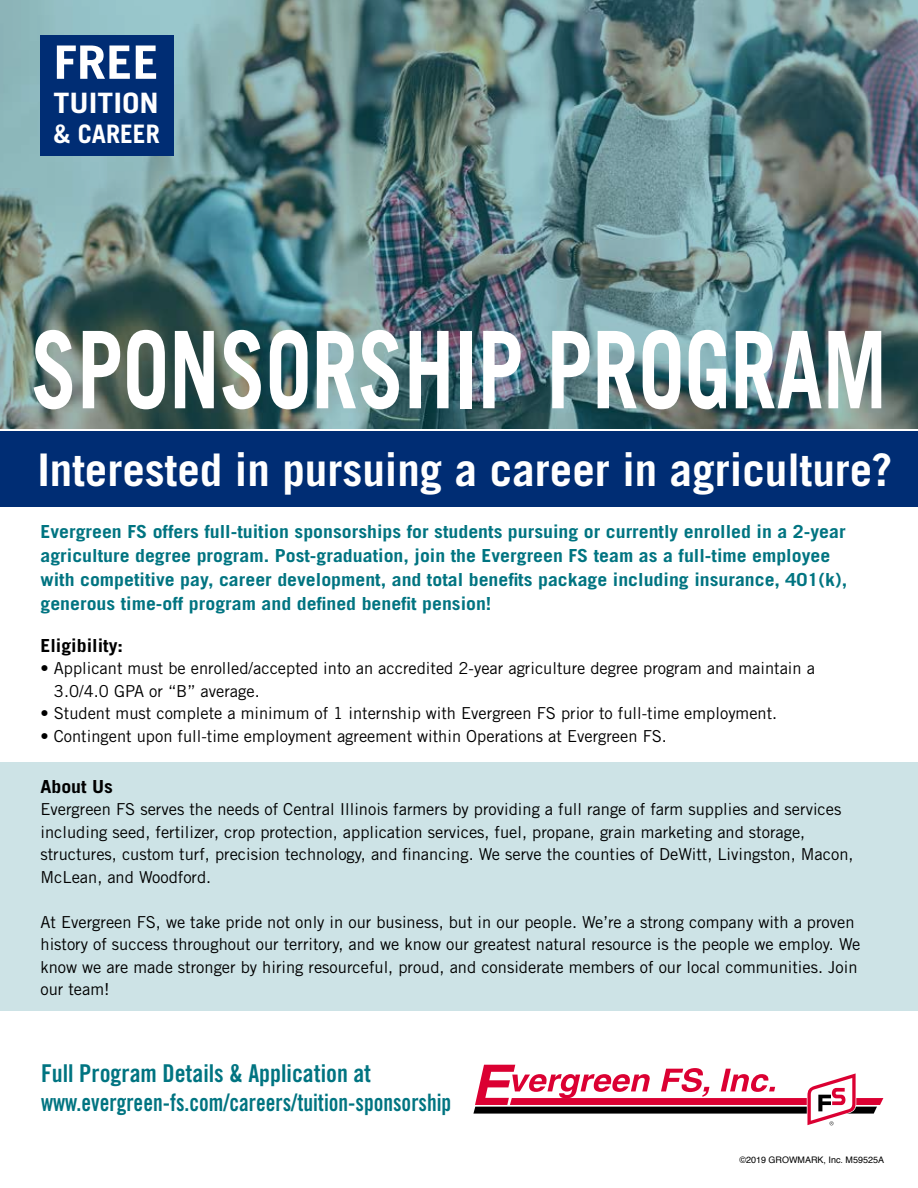
<style>
.page{position:relative;width:918px;height:1188px;background:#fff}
.page>*{position:absolute;margin:0;border:0;box-sizing:border-box;transform-origin:0 0}
.t1{font:700 107.1px "Trade Gothic";color:#fff;scale:.77 1}
.t2{font:700 46.2px "Trade Gothic";color:#fff;scale:1.14 1}
.t3{font:700 45px "Trade Gothic";color:#fff}
.t4{font:700 28.2px "Trade Gothic";color:#fff;scale:1.14 1}
.t5{font:700 25.5px "Trade Gothic";color:#fff}
.t6{font:24.6px "Trade Gothic Bold Cond Twenty";color:#007481}
.t7{font:24px "Trade Gothic Bold Cond Twenty";color:#007481;scale:.91 1}
.t8{font:700 18px/24px "Trade Gothic";color:#007481;scale:1.1 1}
.t9{font:700 18px "Trade Gothic";color:#000;scale:1.1 1}
.t10{font:16.5px/22.5px "Trade Gothic";color:#000}
.t11{font:9px "Helvetica";color:#000}
</style>
<div class="page">
<div style="left:0;top:431px;width:918px;height:76px;background:#002d74"></div>
<img style="left:0;top:0;width:918px;height:428px">
<div style="left:0;top:762px;width:918px;height:249px;background:#cde3e6"></div>
<svg style="left:473px;top:1065px;width:410px;height:61px"></svg>
<div style="left:40px;top:35px;width:134px;height:121px;background:#002d74"></div>
<h2 class="t2" style="left:54px;top:34px;width:94px">FREE</h2>
<h3 class="t4" style="left:54px;top:85px;width:94px">TUITION</h3>
<h3 class="t5" style="left:54px;top:118px;width:108px">&amp; CAREER</h3>
<h1 class="t1" style="left:31px;top:304px;width:1113px">SPONSORSHIP PROGRAM</h1>
<h3 class="t3" style="left:37px;top:442px;width:856px">Interested in pursuing a career in agriculture?</h3>
<p class="t8" style="left:40px;top:519px;width:735px">Evergreen FS offers full-tuition sponsorships for students pursuing or currently enrolled in a 2-year agriculture degree program. Post-graduation, join the Evergreen FS team as a full-time employee with competitive pay, career development, and total benefits package including insurance, 401(k), generous time-off program and defined benefit pension!</p>
<p class="t9" style="left:40px;top:634px;width:77px">Eligibility:</p>
<p class="t10" style="left:54px;top:657px;width:763px;text-indent:-13px">• Applicant must be enrolled/accepted into an accredited 2-year agriculture degree program and maintain a<br>3.0/4.0 GPA or “B” average.</p>
<p class="t10" style="left:40px;top:702px;width:738px">• Student must complete a minimum of 1 internship with Evergreen FS prior to full-time employment.</p>
<p class="t10" style="left:40px;top:725px;width:628px">• Contingent upon full-time employment agreement within Operations at Evergreen FS.</p>
<p class="t9" style="left:40px;top:775px;width:68px">About Us</p>
<p class="t10" style="left:40px;top:798px;width:815px">Evergreen FS serves the needs of Central Illinois farmers by providing a full range of farm supplies and services including seed, fertilizer, crop protection, application services, fuel, propane, grain marketing and storage, structures, custom turf, precision technology, and financing. We serve the counties of DeWitt, Livingston, Macon, McLean, and Woodford.</p>
<p class="t10" style="left:40px;top:910px;width:821px">At Evergreen FS, we take pride not only in our business, but in our people. We’re a strong company with a proven history of success throughout our territory, and we know our greatest natural resource is the people we employ. We know we are made stronger by hiring resourceful, proud, and considerate members of our local communities. Join our team!</p>
<h3 class="t6" style="left:41px;top:1058px;width:332px">Full Program Details &amp; Application at</h3>
<h3 class="t7" style="left:41px;top:1088px;width:452px">www.evergreen-fs.com/careers/tuition-sponsorship</h3>
<p class="t11" style="left:739px;top:1153px;width:146px">©2019 GROWMARK, Inc. M59525A</p>
</div>
